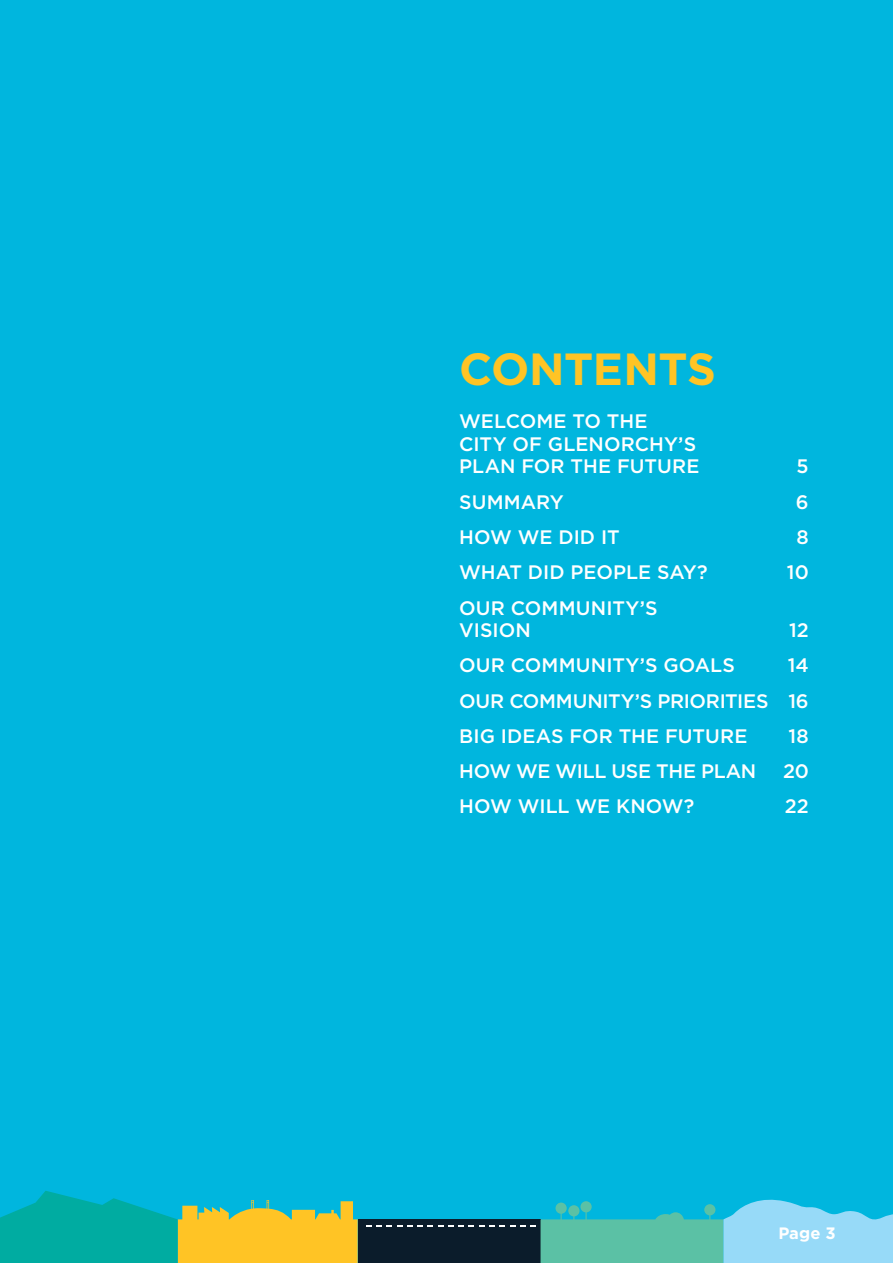
<style>
.page{position:relative;width:893px;height:1263px;background:#00b6de}
.page>*{position:absolute;margin:0;border:0;box-sizing:border-box;transform-origin:0 0}
.t1{font:700 45px "Gotham";letter-spacing:-.015em;color:#ffc425}
.t2{font:500 19.5px/22.5px "Gotham";color:#fff}
.t3{font:500 19.5px "Gotham";letter-spacing:-.02em;color:#fff}
.t4{font:700 16.5px "Gotham";color:#fff}
</style>
<div class="page">
<div style="left:358px;top:1219px;width:183px;height:44px;background:#0b1c2b"></div>
<svg style="left:0;top:1191px;width:358px;height:72px"></svg>
<svg style="left:366px;top:1199px;width:527px;height:64px"></svg>
<h1 class="t1" style="left:459px;top:339px;width:258px">CONTENTS</h1>
<p class="t2" style="left:459px;top:410px;width:242px">WELCOME TO THE<br>CITY OF GLENORCHY’S<br>PLAN FOR THE FUTURE</p>
<p class="t2" style="left:797px;top:455px;width:14px">5</p>
<p class="t2" style="left:459px;top:490px;width:106px">SUMMARY</p>
<p class="t2" style="left:796px;top:490px;width:14px">6</p>
<p class="t2" style="left:459px;top:526px;width:162px">HOW WE DID IT</p>
<p class="t2" style="left:796px;top:526px;width:14px">8</p>
<p class="t2" style="left:459px;top:561px;width:250px">WHAT DID PEOPLE SAY?</p>
<p class="t2" style="left:787px;top:561px;width:23px">10</p>
<p class="t2" style="left:459px;top:596px;width:200px">OUR COMMUNITY’S<br>VISION</p>
<p class="t2" style="left:789px;top:619px;width:21px">12</p>
<p class="t2" style="left:459px;top:654px;width:277px">OUR COMMUNITY’S GOALS</p>
<p class="t2" style="left:459px;top:647px;width:351px;line-height:35.2px;text-align:justify;text-indent:329px">14<br>OUR COMMUNITY’S PRIORITIES 16<br>BIG IDEAS FOR THE FUTURE</p>
<p class="t2" style="left:788px;top:724px;width:22px">18</p>
<p class="t3" style="left:459px;top:758px;width:299px">HOW WE WILL USE THE PLAN</p>
<p class="t2" style="left:783px;top:760px;width:27px">20</p>
<p class="t2" style="left:459px;top:795px;width:237px">HOW WILL WE KNOW?</p>
<p class="t2" style="left:785px;top:795px;width:25px">22</p>
<p class="t4" style="left:778px;top:1222px;width:59px">Page 3</p>
</div>
